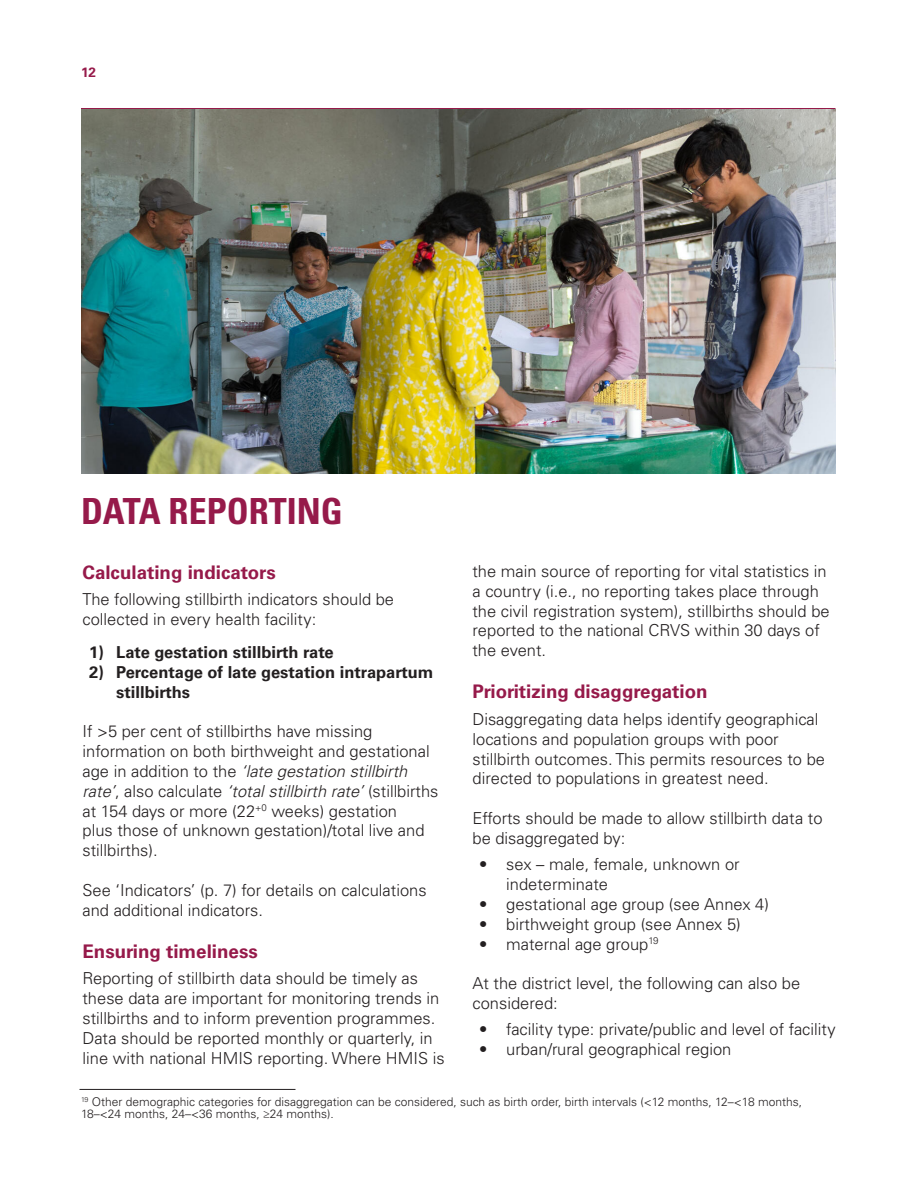
<style>
.page{position:relative;width:918px;height:1188px;background:#fff}
.page>*{position:absolute;margin:0;border:0;box-sizing:border-box;transform-origin:0 0}
.t1{font:700 condensed 36px "Univers LT Std";color:#961a4a}
.t2{font:700 18.75px "Univers LT Std";color:#961a4a}
.t3{font:300 16.5px/19.8px "Univers LT Std";color:#231f20}
.t4{font:700 16.5px/19.8px "Univers LT Std";color:#231f20}
.t5{font:700 13.5px "Univers LT Std";color:#961a4a}
.t6{font:300 12px/12px "Univers LT Std";color:#231f20}
.s1{font-style:italic}
</style>
<div class="page">
<hr style="left:81px;top:108px;width:755px;height:1px;background:#961a4a">
<hr style="left:80px;top:1089px;width:216px;height:1px;background:#231f20">
<img style="left:81px;top:109px;width:755px;height:365px">
<p class="t5" style="left:81px;top:65px;width:17px">12</p>
<p class="t1" style="left:81px;top:489px;width:263px">DATA REPORTING</p>
<p class="t3" style="left:472px;top:561px;width:359px">the main source of reporting for vital statistics in a country (i.e., no reporting takes place through the civil registration system), stillbirths should be reported to the national CRVS within 30 days of the event.</p>
<p class="t2" style="left:472px;top:681px;width:237px">Prioritizing disaggregation</p>
<p class="t3" style="left:472px;top:709px;width:354px">Disaggregating data helps identify geographical locations and population groups with poor stillbirth outcomes. This permits resources to be directed to populations in greatest need.</p>
<p class="t3" style="left:472px;top:808px;width:352px">Efforts should be made to allow stillbirth data to be disaggregated by:</p>
<p class="t3" style="left:506px;top:855px;width:235px;text-indent:-27px">• sex – male, female, unknown or indeterminate</p>
<p class="t3" style="left:479px;top:894px;width:291px">• gestational age group (see Annex 4)</p>
<p class="t3" style="left:479px;top:914px;width:263px">• birthweight group (see Annex 5)</p>
<p class="t3" style="left:479px;top:934px;width:181px">• maternal age group<sup>19</sup></p>
<p class="t3" style="left:472px;top:973px;width:329px">At the district level, the following can also be considered:</p>
<p class="t3" style="left:479px;top:1020px;width:358px">• facility type: private/public and level of facility</p>
<p class="t3" style="left:479px;top:1040px;width:254px">• urban/rural geographical region</p>
<p class="t6" style="left:81px;top:1095px;width:723px"><sup>19</sup> Other demographic categories for disaggregation can be considered, such as birth order, birth intervals (&lt;12 months, 12–&lt;18 months,<br>18–&lt;24 months, 24–&lt;36 months, ≥24 months).</p>
<p class="t2" style="left:82px;top:561px;width:195px">Calculating indicators</p>
<p class="t3" style="left:82px;top:589px;width:313px">The following stillbirth indicators should be collected in every health facility:</p>
<p class="t4" style="left:89px;top:643px;width:246px">1) Late gestation stillbirth rate</p>
<p class="t4" style="left:116px;top:662px;width:319px;text-indent:-27px">2) Percentage of late gestation intrapartum stillbirths</p>
<p class="t3" style="left:82px;top:722px;width:358px">If &gt;5 per cent of stillbirths have missing information on both birthweight and gestational age in addition to the <span class="s1">‘late gestation stillbirth rate’</span>, also calculate <span class="s1">‘total stillbirth rate’</span> (stillbirths at 154 days or more (22<sup>+0</sup> weeks) gestation<br>plus those of unknown gestation)/total live and stillbirths).</p>
<p class="t3" style="left:82px;top:880px;width:346px">See ‘Indicators’ (p. 7) for details on calculations and additional indicators.</p>
<p class="t2" style="left:82px;top:940px;width:177px">Ensuring timeliness</p>
<p class="t3" style="left:82px;top:969px;width:364px">Reporting of stillbirth data should be timely as these data are important for monitoring trends in stillbirths and to inform prevention programmes.<br>Data should be reported monthly or quarterly, in line with national HMIS reporting. Where HMIS is</p>
</div>
